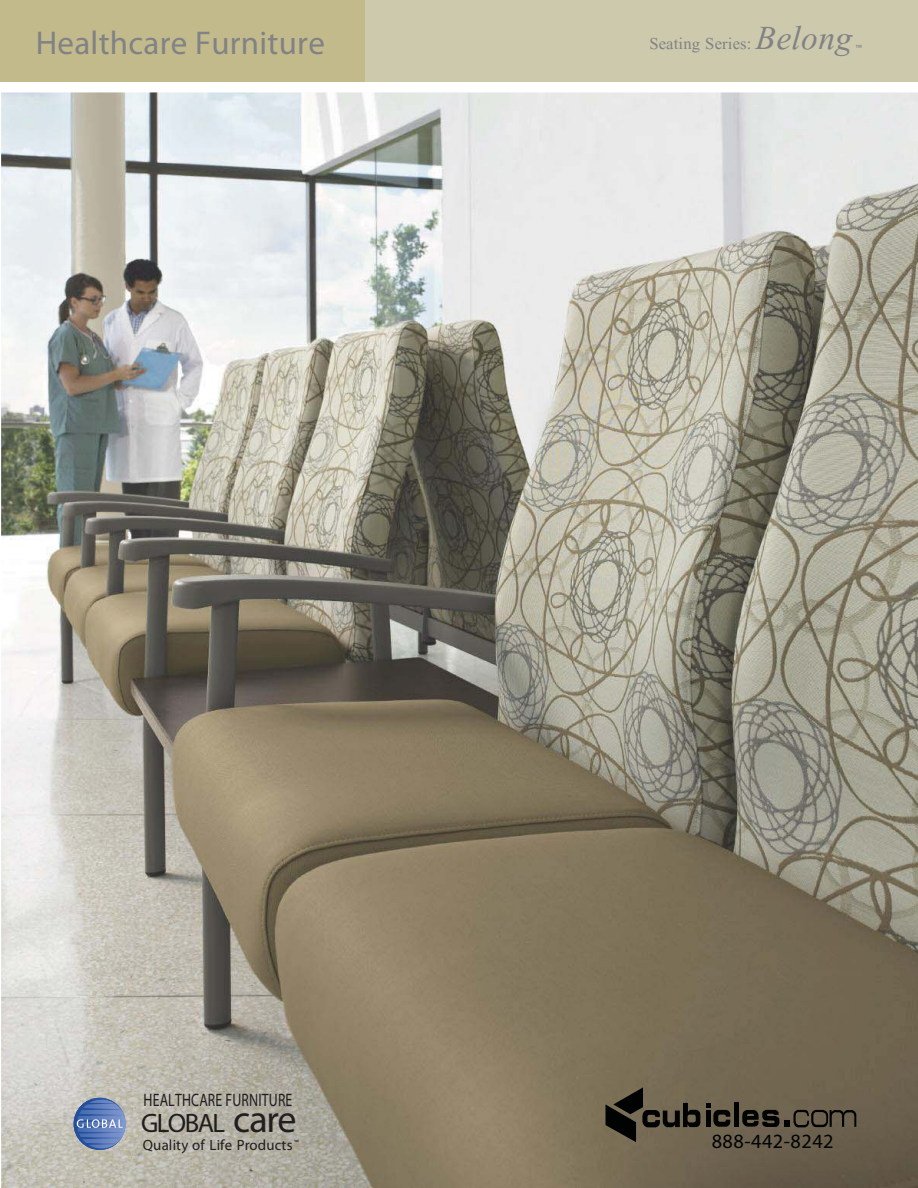
<style>
.page{position:relative;width:918px;height:1188px;background:#fff}
.page>*{position:absolute;margin:0;border:0;box-sizing:border-box;transform-origin:0 0}
.t1{font:300 33px "ITC Garamond Std";letter-spacing:.01em;color:#808285}
.t2{font:300 26.7px "ITC Garamond Std";letter-spacing:-.055em;color:#201e1e}
.t3{font:20.55px "Aparajita";letter-spacing:.01em;color:#808285}
.t4{font:700 20.25px "Century Gothic";letter-spacing:.025em;color:#020303}
.t5{font:300 18px "Frutiger LT Std";letter-spacing:.01em;color:#201e1e;scale:.77 1}
.t6{font:300 14.85px "Frutiger LT Std";letter-spacing:.01em;color:#201e1e}
.t7{font:300 10.5px "ITC Garamond Std";color:#808285}
.s1{font-style:italic;font-size:41.55px}
.s2{font-size:38.1px}
</style>
<div class="page">
<img style="left:1px;top:92px;width:917px;height:1096px">
<div style="left:0;top:0;width:365px;height:82px;background:#c3ba8c"></div>
<div style="left:365px;top:0;width:553px;height:82px;background:#ccc9ac"></div>
<svg style="left:74px;top:1098px;width:52px;height:52px;background:#718ab9"></svg>
<svg style="left:606px;top:1087px;width:124px;height:55px;background:#534b3b"></svg>
<div style="left:734px;top:1103px;width:5px;height:24px;background:#010202"></div>
<svg style="left:742px;top:1110px;width:114px;height:17px;background:#3f392e"></svg>
<h1 class="t1" style="left:36px;top:24px;width:291px">Healthcare Furniture</h1>
<h3 class="t3" style="left:649px;top:34px;width:204px">Seating Series: <span class="s1">Belong</span></h3>
<p class="t7" style="left:855px;top:42px;width:8px">™</p>
<p class="t5" style="left:144px;top:1090px;width:195px">HEALTHCARE FURNITURE</p>
<h2 class="t2" style="left:141px;top:1107px;width:157px">GLOBAL <span class="s2">care</span></h2>
<p class="t6" style="left:143px;top:1137px;width:157px">Quality of Life Products <sup>™</sup></p>
<h3 class="t4" style="left:712px;top:1130px;width:123px">888-442-8242</h3>
</div>
